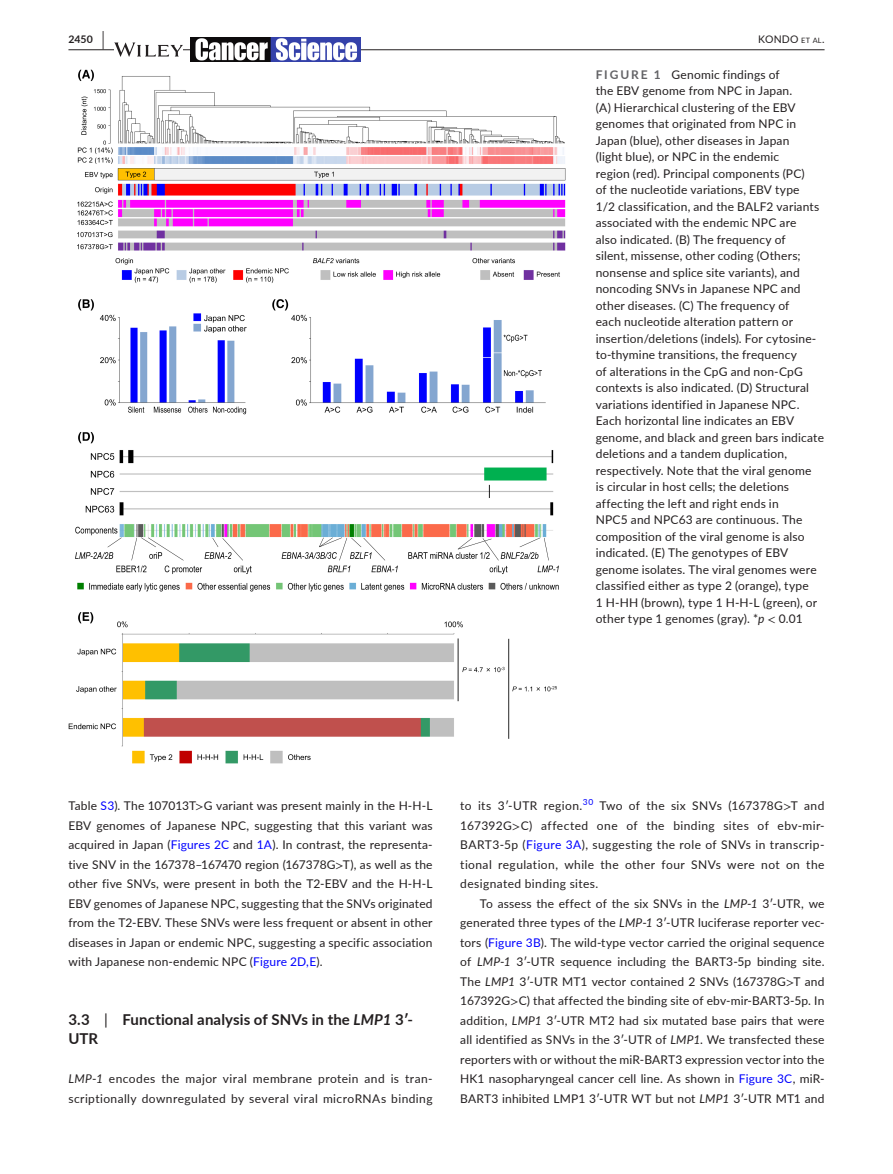
<style>
.page{position:relative;width:893px;height:1174px;background:#fff}
.page>*{position:absolute;margin:0;border:0;box-sizing:border-box;transform-origin:0 0}
.t1{font:700 15px/19.5px "Lato";letter-spacing:.005em;color:#231f20}
.t2{font:12px/16.5px "Lato";letter-spacing:.015em;color:#231f20;text-align:justify}
.t3{font:12px/19.5px "Lato";letter-spacing:.035em;color:#231f20}
.t4{font:10.5px "Lato";letter-spacing:.02em;color:#231f20}
.t5{font:700 10.5px "Lato";color:#231f20}
.s1{font-size:19.5px}
.s2{font-size:7.35px}
.s3{font-weight:700;color:#636366}
.s4{font-style:italic}
.s5{font-family:"STIX"}
.s6{color:#00f}
.s7{font-weight:400}
</style>
<div class="page">
<hr style="left:68px;top:49px;width:756px;height:1px;background:#231f20">
<svg style="left:114px;top:42px;width:69px;height:15px"></svg>
<img style="left:191px;top:38px;width:170px;height:24px">
<img style="left:68px;top:69px;width:498px;height:694px">
<p class="t5" style="left:68px;top:31px;width:37px">2450 <span class="s1">|</span></p>
<p class="t4" style="left:758px;top:31px;width:68px">KONDO <span class="s2">et al</span>.</p>
<p class="t2" style="left:596px;top:66px;width:230px;text-align:left"><span class="s3">FIGURE 1</span> Genomic findings of<br>the EBV genome from NPC in Japan.<br>(A) Hierarchical clustering of the EBV genomes that originated from NPC in Japan (blue), other diseases in Japan<br>(light blue), or NPC in the endemic<br>region (red). Principal components (PC)<br>of the nucleotide variations, EBV type<br>1/2 classification, and the BALF2 variants associated with the endemic NPC are<br>also indicated. (B) The frequency of<br>silent, missense, other coding (Others; nonsense and splice site variants), and noncoding SNVs in Japanese NPC and other diseases. (C) The frequency of<br>each nucleotide alteration pattern or insertion/deletions (indels). For cytosine&shy;to-thymine transitions, the frequency<br>of alterations in the CpG and non-CpG contexts is also indicated. (D) Structural variations identified in Japanese NPC.<br>Each horizontal line indicates an EBV genome, and black and green bars indicate deletions and a tandem duplication, respectively. Note that the viral genome<br>is circular in host cells; the deletions affecting the left and right ends in<br>NPC5 and NPC63 are continuous. The composition of the viral genome is also indicated. (E) The genotypes of EBV genome isolates. The viral genomes were classified either as type 2 (orange), type<br>1 H-HH (brown), type 1 H-H-L (green), or other type 1 genomes (gray). *<span class="s4">p</span> <span class="s5">&lt;</span> 0.01</p>
<p class="t2" style="left:68px;top:795px;width:366px;line-height:19.5px">Table <span class="s6">S3</span>). The 107013T<span class="s5">&gt;</span>G variant was present mainly in the H-H-L EBV genomes of Japanese NPC, suggesting that this variant was acquired in Japan (<span class="s6">Figures 2C</span> and <span class="s6">1A</span>). In contrast, the representa&shy;tive SNV in the 167378–167470 region (167378G<span class="s5">&gt;</span>T), as well as the other five SNVs, were present in both the T2-EBV and the H-H-L EBV genomes of Japanese NPC, suggesting that the SNVs originated from the T2-EBV. These SNVs were less frequent or absent in other diseases in Japan or endemic NPC, suggesting a specific association with Japanese non-endemic NPC (<span class="s6">Figure 2D,E</span>).</p>
<p class="t1" style="left:68px;top:1009px;width:346px">3.3 <span class="s7">|</span> Functional analysis of SNVs in the <span class="s4">LMP1</span> 3′-<br>UTR</p>
<p class="t3" style="left:68px;top:1068px;width:366px"><span class="s4">LMP</span>-<span class="s4">1</span> encodes the major viral membrane protein and is tran&shy;scriptionally downregulated by several viral microRNAs binding</p>
<p class="t3" style="left:460px;top:795px;width:134px">to its 3′-UTR region.<sup>30</sup></p>
<p class="t2" style="left:460px;top:795px;width:366px;line-height:19.5px;text-indent:139px">Two of the six SNVs (167378G<span class="s5">&gt;</span>T and 167392G<span class="s5">&gt;</span>C) affected one of the binding sites of ebv-mir-BART3-5p (<span class="s6">Figure 3A</span>), suggesting the role of SNVs in transcrip&shy;tional regulation, while the other four SNVs were not on the designated binding sites.</p>
<p class="t2" style="left:460px;top:893px;width:366px;line-height:19.5px;text-indent:20px">To assess the effect of the six SNVs in the <span class="s4">LMP</span>-<span class="s4">1</span> 3′-UTR, we generated three types of the <span class="s4">LMP</span>-<span class="s4">1</span> 3′-UTR luciferase reporter vec&shy;tors (<span class="s6">Figure 3B</span>). The wild-type vector carried the original sequence of <span class="s4">LMP</span>-<span class="s4">1</span> 3′-UTR sequence including the BART3-5p binding site.<br>The <span class="s4">LMP1</span> 3′-UTR MT1 vector contained 2 SNVs (167378G<span class="s5">&gt;</span>T and 167392G<span class="s5">&gt;</span>C) that affected the binding site of ebv-mir-BART3-5p. In addition, <span class="s4">LMP1</span> 3′-UTR MT2 had six mutated base pairs that were all identified as SNVs in the 3′-UTR of <span class="s4">LMP1</span>. We transfected these reporters with or without the miR-BART3 expression vector into the HK1 nasopharyngeal cancer cell line. As shown in <span class="s6">Figure 3C</span>, miR-BART3 inhibited LMP1 3′-UTR WT but not <span class="s4">LMP1</span> 3′-UTR MT1 and</p>
</div>
